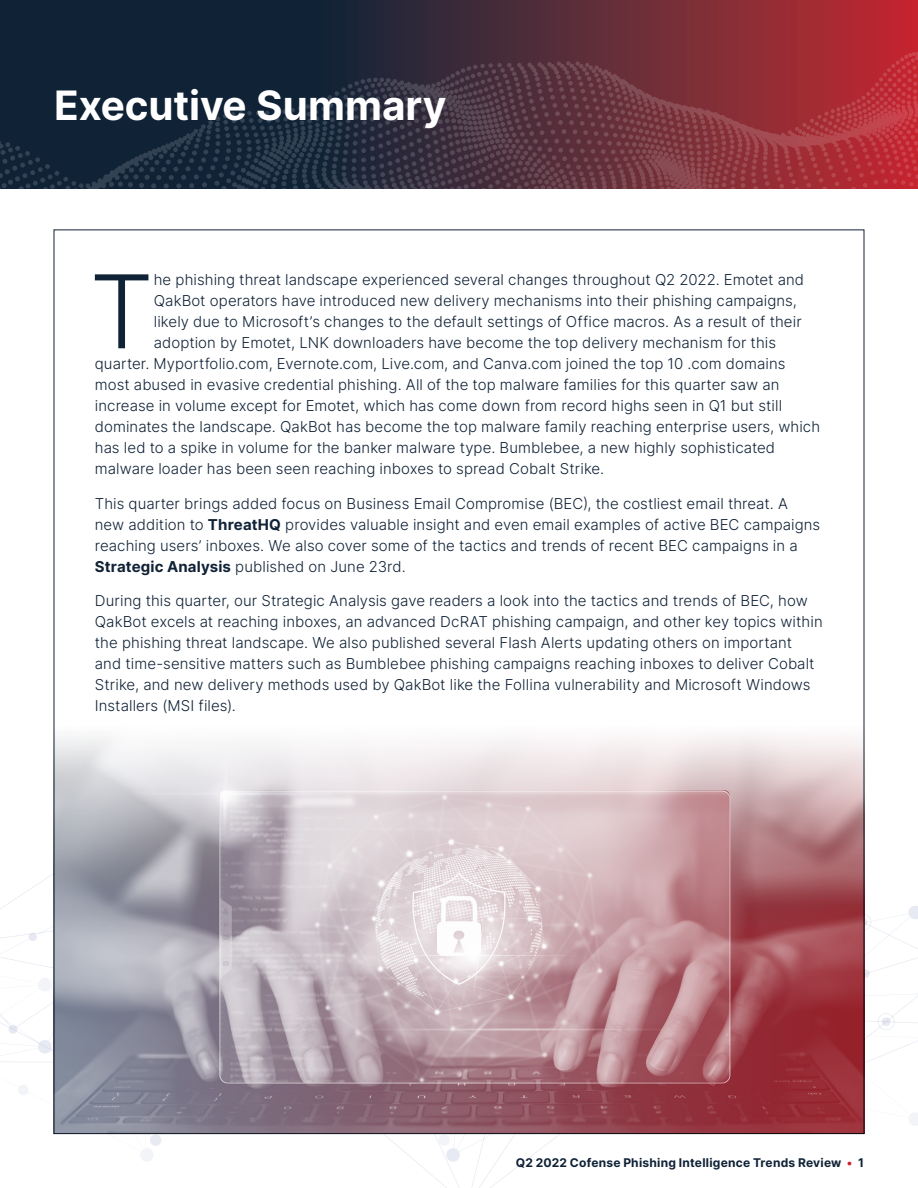
<style>
.page{position:relative;width:918px;height:1188px;background:#fff}
.page>*{position:absolute;margin:0;border:0;box-sizing:border-box;transform-origin:0 0}
.Q_Body_Text{font:300 101.7px "Inter";color:#102236}
.Q_Header{font:40.5px "Inter";letter-spacing:-.005em;color:#fff}
.Q_Body_Text-2{font:300 15px/21px "Inter";letter-spacing:.005em;color:#102236}
.t1{font:12px "Inter";letter-spacing:.02em;color:#102236}
.s1{font-weight:400}
.s2{color:#cf202e}
</style>
<div class="page">
<svg style="left:0;top:0;width:918px;height:61px;background:#462736"></svg>
<svg style="left:731px;top:52px;width:187px;height:137px;background:#a93038"></svg>
<svg style="left:0;top:61px;width:735px;height:128px;background:#392e3e"></svg>
<svg style="left:0;top:825px;width:918px;height:363px"></svg>
<svg style="left:864px;top:969px;width:6px;height:9px"></svg>
<svg style="left:9px;top:1025px;width:8px;height:9px"></svg>
<svg style="left:878px;top:1013px;width:17px;height:17px"></svg>
<svg style="left:864px;top:914px;width:7px;height:17px"></svg>
<img style="left:54px;top:724px;width:810px;height:410px">
<p class="Q_Header" style="left:54px;top:76px;width:394px">Executive Summary</p>
<p class="Q_Body_Text" style="left:90px;top:237px;width:66px">T</p>
<p class="Q_Body_Text-2" style="left:154px;top:269px;width:652px">he phishing threat landscape experienced several changes throughout Q2 2022. Emotet and</p>
<p class="Q_Body_Text-2" style="left:154px;top:290px;width:645px">QakBot operators have introduced new delivery mechanisms into their phishing campaigns,</p>
<p class="Q_Body_Text-2" style="left:154px;top:311px;width:649px">likely due to Microsoft’s changes to the default settings of Office macros. As a result of their</p>
<p class="Q_Body_Text-2" style="left:154px;top:332px;width:624px">adoption by Emotet, LNK downloaders have become the top delivery mechanism for this</p>
<p class="Q_Body_Text-2" style="left:95px;top:353px;width:692px">quarter. Myportfolio.com, Evernote.com, Live.com, and Canva.com joined the top 10 .com domains</p>
<p class="Q_Body_Text-2" style="left:95px;top:374px;width:686px">most abused in evasive credential phishing. All of the top malware families for this quarter saw an</p>
<p class="Q_Body_Text-2" style="left:95px;top:395px;width:689px">increase in volume except for Emotet, which has come down from record highs seen in Q1 but still</p>
<p class="Q_Body_Text-2" style="left:95px;top:416px;width:727px">dominates the landscape. QakBot has become the top malware family reaching enterprise users, which</p>
<p class="Q_Body_Text-2" style="left:95px;top:437px;width:682px">has led to a spike in volume for the banker malware type. Bumblebee, a new highly sophisticated</p>
<p class="Q_Body_Text-2" style="left:95px;top:458px;width:511px">malware loader has been seen reaching inboxes to spread Cobalt Strike.</p>
<p class="Q_Body_Text-2" style="left:95px;top:492px;width:727px">This quarter brings added focus on Business Email Compromise (BEC), the costliest email threat. A new addition to <span class="s1">ThreatHQ</span> provides valuable insight and even email examples of active BEC campaigns reaching users’ inboxes. We also cover some of the tactics and trends of recent BEC campaigns in a <span class="s1">Strategic Analysis</span> published on June 23rd.</p>
<p class="Q_Body_Text-2" style="left:95px;top:590px;width:729px">During this quarter, our Strategic Analysis gave readers a look into the tactics and trends of BEC, how QakBot excels at reaching inboxes, an advanced DcRAT phishing campaign, and other key topics within the phishing threat landscape. We also published several Flash Alerts updating others on important<br>and time-sensitive matters such as Bumblebee phishing campaigns reaching inboxes to deliver Cobalt Strike, and new delivery methods used by QakBot like the Follina vulnerability and Microsoft Windows Installers (MSI files).</p>
<p class="t1" style="left:516px;top:1154px;width:350px">Q2 2022 Cofense Phishing Intelligence Trends Review <span class="s2">•</span> 1</p>
</div>
